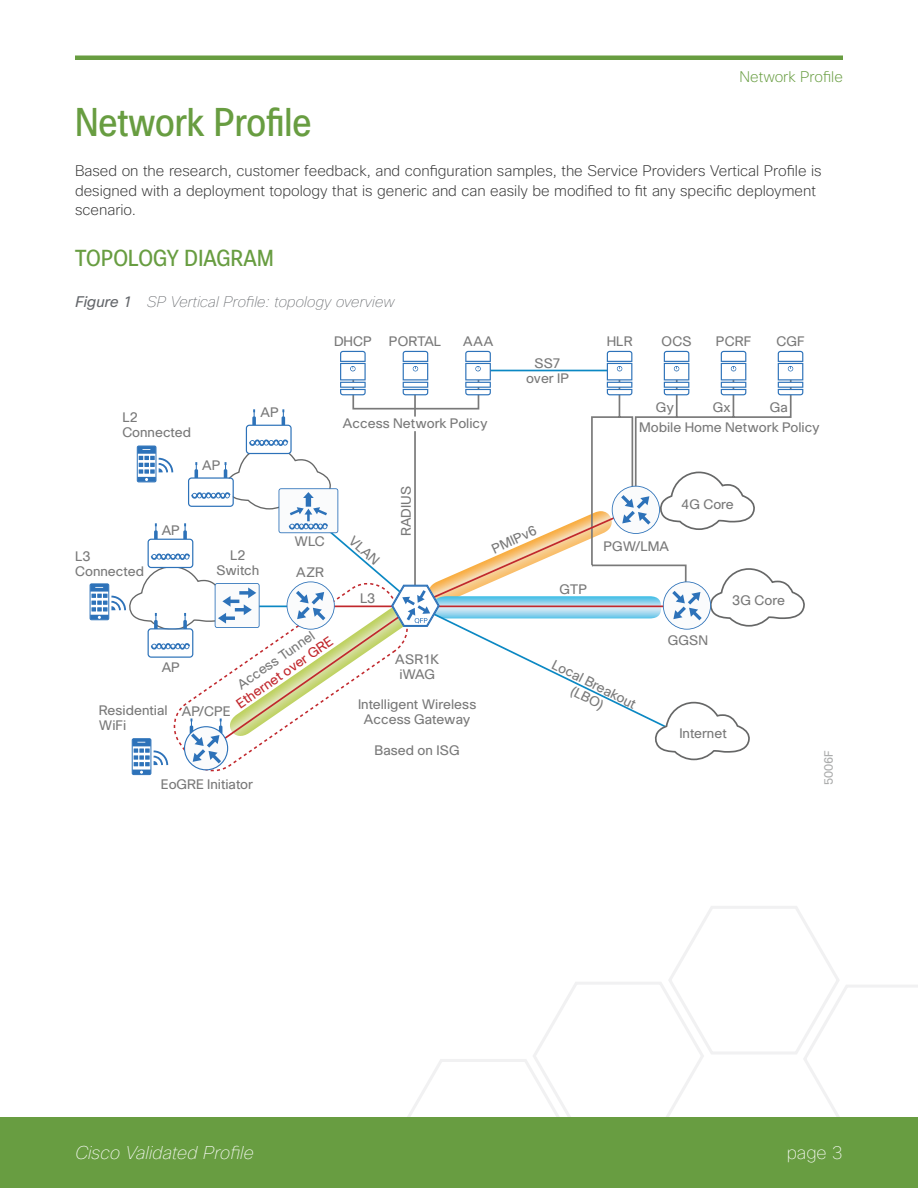
<style>
.page{position:relative;width:918px;height:1188px;background:#fff}
.page>*{position:absolute;margin:0;border:0;box-sizing:border-box;transform-origin:0 0}
.t1{font:condensed 39px "Cisco Sans";color:#689d41}
.t2{font:condensed 22.5px "Cisco Sans";letter-spacing:.01em;color:#689d41}
.t3{font:italic 100 18px "Cisco Sans";color:#fff}
.t4{font:100 18px "Cisco Sans";color:#fff}
.t5{font:200 15px/19.5px "Cisco Sans";color:#323232}
.t6{font:italic 100 15px "Cisco Sans";color:#64676b}
.t7{font:200 15px "Cisco Sans";color:#689d41}
.t8{font:13.5px/15.1px "Ciscoregular";color:#797979;text-align:center}
.t9{font:13.5px "Ciscoregular";color:#c1282d}
.t10{font:11.85px "Ciscoregular";color:#abacac}
.s1{font-weight:400}
</style>
<div class="page">
<svg style="left:396px;top:906px;width:522px;height:212px"></svg>
<div style="left:0;top:1118px;width:918px;height:70px;background:#689d41"></div>
<hr style="left:75px;top:56px;width:768px;height:4px;background:#689d41">
<svg style="left:352px;top:367px;width:440px;height:42px"></svg>
<svg style="left:340px;top:351px;width:26px;height:44px"></svg>
<svg style="left:403px;top:351px;width:25px;height:44px"></svg>
<svg style="left:465px;top:351px;width:26px;height:44px"></svg>
<svg style="left:607px;top:351px;width:25px;height:44px"></svg>
<svg style="left:664px;top:351px;width:25px;height:44px"></svg>
<svg style="left:721px;top:351px;width:25px;height:44px"></svg>
<svg style="left:778px;top:351px;width:25px;height:44px"></svg>
<svg style="left:90px;top:409px;width:715px;height:366px"></svg>
<p class="t7" style="left:740px;top:68px;width:105px">Network Profile</p>
<h1 class="t1" style="left:75px;top:97px;width:238px">Network Profile</h1>
<p class="t5" style="left:75px;top:161px;width:748px">Based on the research, customer feedback, and configuration samples, the Service Providers Vertical Profile is designed with a deployment topology that is generic and can easily be modified to fit any specific deployment scenario.</p>
<h2 class="t2" style="left:75px;top:244px;width:200px">TOPOLOGY DIAGRAM</h2>
<p class="t6" style="left:75px;top:292px;width:321px"><span class="s1">Figure 1</span> SP Vertical Profile: topology overview</p>
<p class="t8" style="left:334px;top:333px;width:39px">DHCP</p>
<p class="t8" style="left:389px;top:333px;width:54px">PORTAL</p>
<p class="t8" style="left:463px;top:333px;width:32px">AAA</p>
<p class="t8" style="left:607px;top:333px;width:27px">HLR</p>
<p class="t8" style="left:662px;top:333px;width:32px">OCS</p>
<p class="t8" style="left:716px;top:333px;width:37px">PCRF</p>
<p class="t8" style="left:776px;top:333px;width:30px">CGF</p>
<p class="t8" style="left:526px;top:355px;width:45px">SS7 over IP</p>
<p class="t8" style="left:122px;top:410px;width:71px;text-align:left">L2<br>Connected</p>
<p class="t8" style="left:261px;top:405px;width:20px">AP</p>
<p class="t8" style="left:656px;top:399px;width:20px">Gy</p>
<p class="t8" style="left:713px;top:399px;width:19px">Gx</p>
<p class="t8" style="left:770px;top:399px;width:19px">Ga</p>
<p class="t8" style="left:343px;top:415px;width:146px">Access Network Policy</p>
<p class="t8" style="left:639px;top:420px;width:182px">Mobile Home Network Policy</p>
<p class="t8" style="left:202px;top:458px;width:20px">AP</p>
<p class="t8" style="left:75px;top:549px;width:71px;text-align:left">L3<br>Connected</p>
<p class="t8" style="left:162px;top:522px;width:20px">AP</p>
<p class="t8" style="left:216px;top:548px;width:44px">L2<br>Switch</p>
<p class="t8" style="left:295px;top:534px;width:32px">WLC</p>
<p class="t8" style="left:296px;top:565px;width:29px">AZR</p>
<p class="t8" style="left:356px;top:532px;width:37px;rotate:43deg">VLAN</p>
<p class="t8" style="left:398px;top:536px;width:52px;rotate:-90deg">RADIUS</p>
<p class="t8" style="left:489px;top:543px;width:49px;rotate:-25deg">PMIPv6</p>
<p class="t8" style="left:603px;top:538px;width:67px">PGW/LMA</p>
<p class="t8" style="left:681px;top:497px;width:54px">4G Core</p>
<p class="t8" style="left:360px;top:591px;width:17px">L3</p>
<p class="t8" style="left:560px;top:581px;width:29px">GTP</p>
<p class="t8" style="left:732px;top:593px;width:54px">3G Core</p>
<p class="t8" style="left:234px;top:680px;width:92px;rotate:-35deg">Access Tunnel</p>
<p class="t9" style="left:233px;top:698px;width:115px;rotate:-35deg">Ethernet over GRE</p>
<p class="t8" style="left:162px;top:660px;width:20px">AP</p>
<p class="t8" style="left:99px;top:702px;width:70px;text-align:left">Residential<br>WiFi</p>
<p class="t8" style="left:182px;top:704px;width:50px">AP/CPE</p>
<p class="t8" style="left:161px;top:776px;width:93px">EoGRE Initiator</p>
<p class="t8" style="left:395px;top:651px;width:45px">ASR1K iWAG</p>
<p class="t8" style="left:358px;top:697px;width:120px">Intelligent Wireless<br>Access Gateway</p>
<p class="t8" style="left:375px;top:742px;width:87px">Based on ISG</p>
<p class="t8" style="left:557px;top:656px;width:93px;rotate:27deg">Local Breakout (LBO)</p>
<p class="t8" style="left:668px;top:633px;width:42px">GGSN</p>
<p class="t8" style="left:679px;top:726px;width:49px">Internet</p>
<p class="t10" style="left:822px;top:785px;width:36px;rotate:-90deg">5006F</p>
<h3 class="t3" style="left:75px;top:1141px;width:180px">Cisco Validated Profile</h3>
<h3 class="t4" style="left:787px;top:1141px;width:58px">page 3</h3>
</div>
